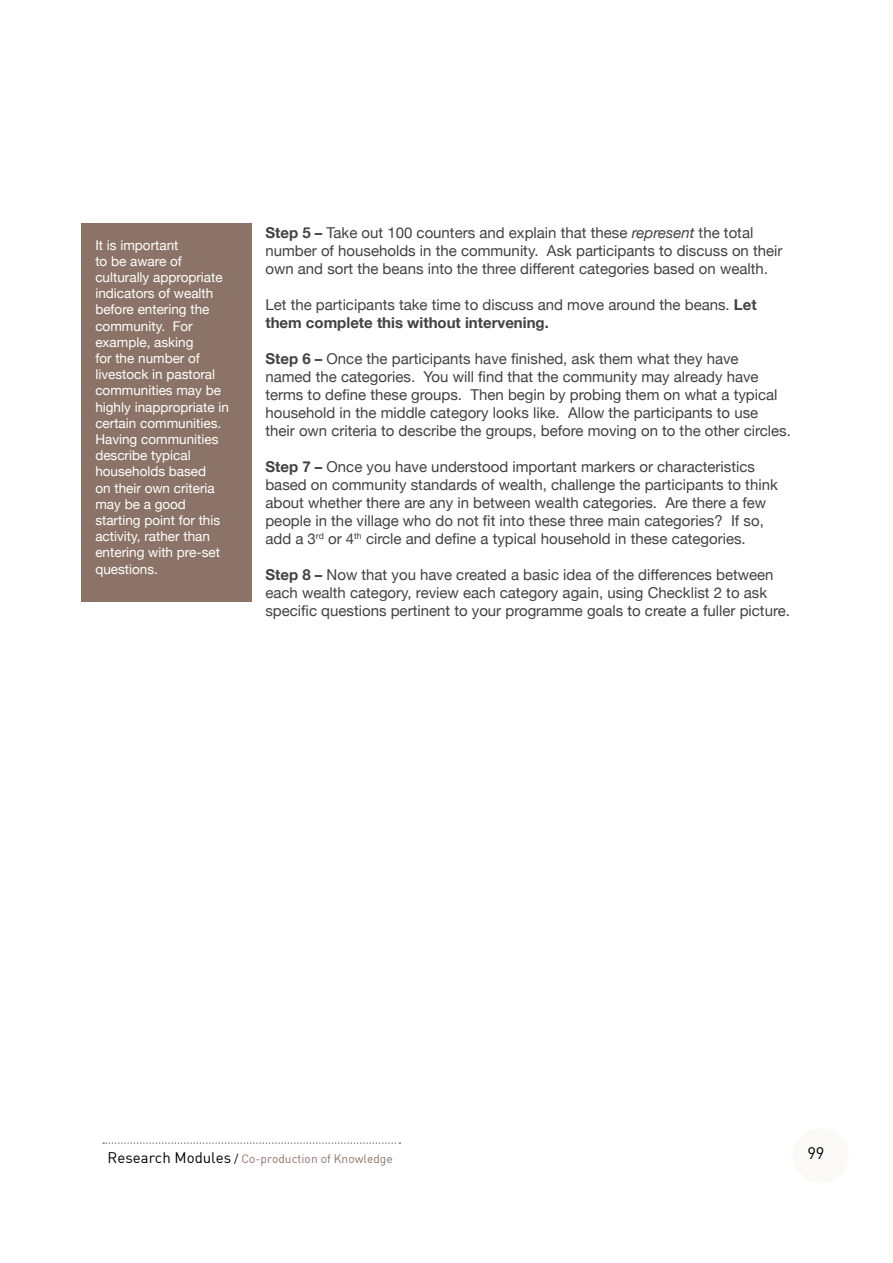
<style>
.page{position:relative;width:893px;height:1263px;background:#fff}
.page>*{position:absolute;margin:0;border:0;box-sizing:border-box;transform-origin:0 0}
.t1{font:16.5px "DIN Bek";color:#000}
.Main_text{font:15px/18px "Helvetica Neue";color:#424242}
.Main_text-2{font:13.5px/16.2px "Helvetica Neue";color:#fff}
.t2{font:12px "DIN Bek";color:#8b7568}
.s1{font-weight:700}
.s2{font-style:italic}
.s3{font-size:15px;color:#000}
.s4{color:#000}
</style>
<div class="page">
<div style="left:793px;top:1128px;width:56px;height:55px;background:#fbf9f7;border-radius:50%"></div>
<svg style="left:103px;top:1142px;width:297px;height:2px"></svg>
<div style="left:81px;top:223px;width:171px;height:378px;background:#8b7467"></div>
<p class="Main_text-2" style="left:95px;top:236px;width:135px">It is important<br>to be aware of culturally appropriate indicators of wealth before entering the community. For example, asking<br>for the number of livestock in pastoral communities may be highly inappropriate in certain communities.<br>Having communities describe typical households based<br>on their own criteria may be a good starting point for this activity, rather than entering with pre-set questions.</p>
<p class="Main_text" style="left:265px;top:222px;width:519px"><span class="s1">Step 5 –</span> Take out 100 counters and explain that these <span class="s2">represent</span> the total number of households in the community. Ask participants to discuss on their own and sort the beans into the three different categories based on wealth.</p>
<p class="Main_text" style="left:265px;top:294px;width:493px">Let the participants take time to discuss and move around the beans. <span class="s1">Let them complete this without intervening.</span></p>
<p class="Main_text" style="left:265px;top:348px;width:527px"><span class="s1">Step 6 –</span> Once the participants have finished, ask them what they have<br>named the categories. You will find that the community may already have terms to define these groups. Then begin by probing them on what a typical household in the middle category looks like. Allow the participants to use their own criteria to describe the groups, before moving on to the other circles.</p>
<p class="Main_text" style="left:265px;top:456px;width:514px"><span class="s1">Step 7 –</span> Once you have understood important markers or characteristics based on community standards of wealth, challenge the participants to think about whether there are any in between wealth categories. Are there a few people in the village who do not fit into these three main categories? If so, add a 3<sup>rd</sup> or 4<sup>th</sup> circle and define a typical household in these categories.</p>
<p class="Main_text" style="left:265px;top:564px;width:526px"><span class="s1">Step 8 –</span> Now that you have created a basic idea of the differences between each wealth category, review each category again, using Checklist 2 to ask specific questions pertinent to your programme goals to create a fuller picture.</p>
<p class="t2" style="left:108px;top:1151px;width:287px"><span class="s3">Research Modules</span> <span class="s4">/</span> Co-production of Knowledge</p>
<p class="t1" style="left:807px;top:1143px;width:19px">99</p>
</div>
